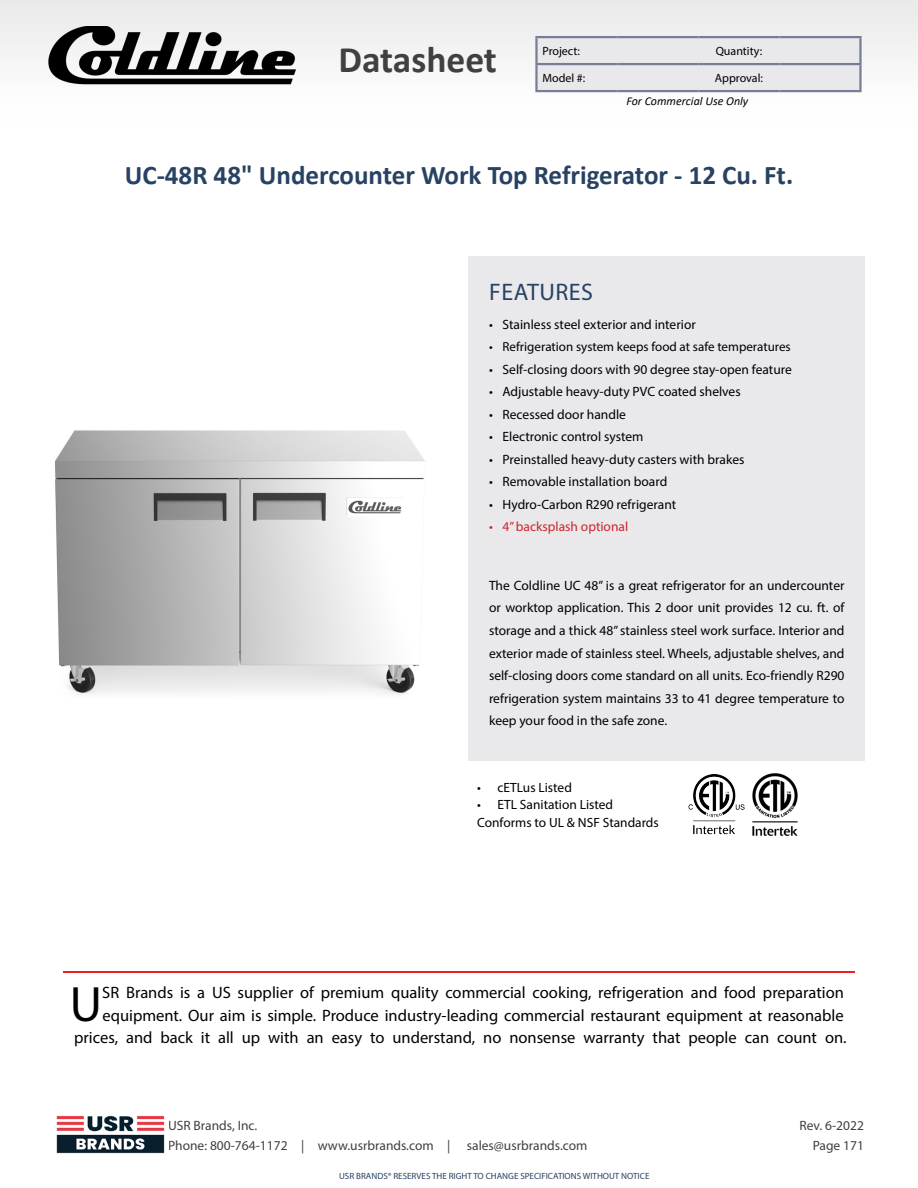
<style>
.page{position:relative;width:918px;height:1188px;background:#fff}
.page>*{position:absolute;margin:0;border:0;box-sizing:border-box;transform-origin:0 0}
.t1{font:49.95px "Myriad Pro";color:#000}
.t2{font:700 37.5px "Calibri";color:#404042}
.t3{font:700 27px "Calibri";color:#274262}
.t4{font:24px "Myriad Pro";letter-spacing:.02em;color:#274262}
.t5{font:16.5px/22.5px "Myriad Pro";color:#000;text-align:right}
.t6{font:13.5px/22.5px "Myriad Pro";color:#000;text-align:justify}
.t7{font:13.5px/19.5px "Myriad Pro";color:#404042}
.t8{font:13.5px "Myriad Pro";color:#d22229}
.t9{font:13.35px/17.9px "Myriad Pro";color:#000}
.t10{font:13.05px "Myriad Pro";color:#000}
.t11{font:12px "Myriad Pro";color:#000}
.t12{font:italic 12px "Calibri";color:#000}
.t13{font:9px "Myriad Pro";color:#274262}
</style>
<div class="page">
<hr style="left:63px;top:972px;width:792px;height:1px;background:#eb2124">
<img style="left:688px;top:774px;width:57px;height:61px">
<img style="left:752px;top:773px;width:46px;height:62px">
<div style="left:469px;top:256px;width:396px;height:505px;background:#e9e9ec"></div>
<img style="left:55px;top:430px;width:370px;height:265px">
<div style="left:0;top:0;width:918px;height:127px;background:linear-gradient(to right,#f6f7f7,#f4f4f5)"></div>
<div style="left:538px;top:38px;width:321px;height:52px;background:#e9e9ec"></div>
<hr style="left:535px;top:36px;width:82px;height:2px;background:#777d95">
<hr style="left:535px;top:38px;width:3px;height:25px;background:#777d95">
<hr style="left:617px;top:36px;width:81px;height:2px;background:#777d95">
<hr style="left:698px;top:36px;width:81px;height:2px;background:#777d95">
<hr style="left:779px;top:36px;width:83px;height:2px;background:#777d95">
<hr style="left:859px;top:38px;width:3px;height:25px;background:#777d95">
<hr style="left:535px;top:63px;width:82px;height:2px;background:#777d95">
<hr style="left:535px;top:65px;width:3px;height:25px;background:#777d95">
<hr style="left:617px;top:63px;width:81px;height:2px;background:#777d95">
<hr style="left:698px;top:63px;width:81px;height:2px;background:#777d95">
<hr style="left:779px;top:63px;width:83px;height:2px;background:#777d95">
<hr style="left:859px;top:65px;width:3px;height:25px;background:#777d95">
<hr style="left:535px;top:90px;width:82px;height:2px;background:#777d95">
<hr style="left:617px;top:90px;width:81px;height:2px;background:#777d95">
<hr style="left:698px;top:90px;width:81px;height:2px;background:#777d95">
<hr style="left:779px;top:90px;width:83px;height:2px;background:#777d95">
<img style="left:56px;top:1115px;width:109px;height:39px">
<img style="left:48px;top:26px;width:247px;height:59px">
<h2 class="t2" style="left:338px;top:33px;width:160px">Datasheet</h2>
<p class="t11" style="left:542px;top:43px;width:39px">Project:</p>
<p class="t11" style="left:716px;top:43px;width:48px">Quantity:</p>
<p class="t11" style="left:542px;top:70px;width:44px">Model #:</p>
<p class="t11" style="left:715px;top:70px;width:50px">Approval:</p>
<p class="t12" style="left:626px;top:93px;width:123px">For Commercial Use Only</p>
<h3 class="t3" style="left:125px;top:155px;width:670px">UC-48R 48" Undercounter Work Top Refrigerator - 12 Cu. Ft.</h3>
<h3 class="t4" style="left:489px;top:277px;width:105px">FEATURES</h3>
<p class="t6" style="left:489px;top:313px;width:208px">• Stainless steel exterior and interior</p>
<p class="t10" style="left:489px;top:339px;width:303px">• Refrigeration system keeps food at safe temperatures</p>
<p class="t6" style="left:489px;top:358px;width:304px">• Self-closing doors with 90 degree stay-open feature</p>
<p class="t6" style="left:489px;top:380px;width:253px">• Adjustable heavy-duty PVC coated shelves</p>
<p class="t6" style="left:489px;top:403px;width:139px">• Recessed door handle</p>
<p class="t6" style="left:489px;top:425px;width:156px">• Electronic control system</p>
<p class="t6" style="left:489px;top:448px;width:257px">• Preinstalled heavy-duty casters with brakes</p>
<p class="t6" style="left:489px;top:470px;width:180px">• Removable installation board</p>
<p class="t6" style="left:489px;top:493px;width:189px">• Hydro-Carbon R290 refrigerant</p>
<p class="t8" style="left:489px;top:519px;width:141px">• 4” backsplash optional</p>
<p class="t6" style="left:489px;top:574px;width:357px">The Coldline UC 48” is a great refrigerator for an undercounter or worktop application. This 2 door unit provides 12 cu. ft. of storage and a thick 48” stainless steel work surface. Interior and exterior made of stainless steel. Wheels, adjustable shelves, and self-closing doors come standard on all units. Eco-friendly R290 refrigeration system maintains 33 to 41 degree temperature to keep your food in the safe zone.</p>
<p class="t9" style="left:477px;top:778px;width:96px">• cETLus Listed</p>
<p class="t9" style="left:477px;top:796px;width:183px">• ETL Sanitation Listed<br>Conforms to UL &amp; NSF Standards</p>
<p class="t5" style="left:74px;top:981px;width:774px">SR Brands is a US supplier of premium quality commercial cooking, refrigeration and food preparation equipment. Our aim is simple. Produce industry-leading commercial restaurant equipment at reasonable prices, and back it all up with an easy to understand, no nonsense warranty that people can count on.</p>
<h1 class="t1" style="left:70px;top:973px;width:34px">U</h1>
<p class="t7" style="left:168px;top:1116px;width:421px">USR Brands, Inc.<br>Phone: 800-764-1172 | www.usrbrands.com | sales@usrbrands.com</p>
<p class="t7" style="left:800px;top:1116px;width:66px;text-align:right">Rev. 6-2022<br>Page 171</p>
<p class="t13" style="left:339px;top:1171px;width:312px">USR BRANDS® RESERVES THE RIGHT TO CHANGE SPECIFICATIONS WITHOUT NOTICE</p>
</div>
